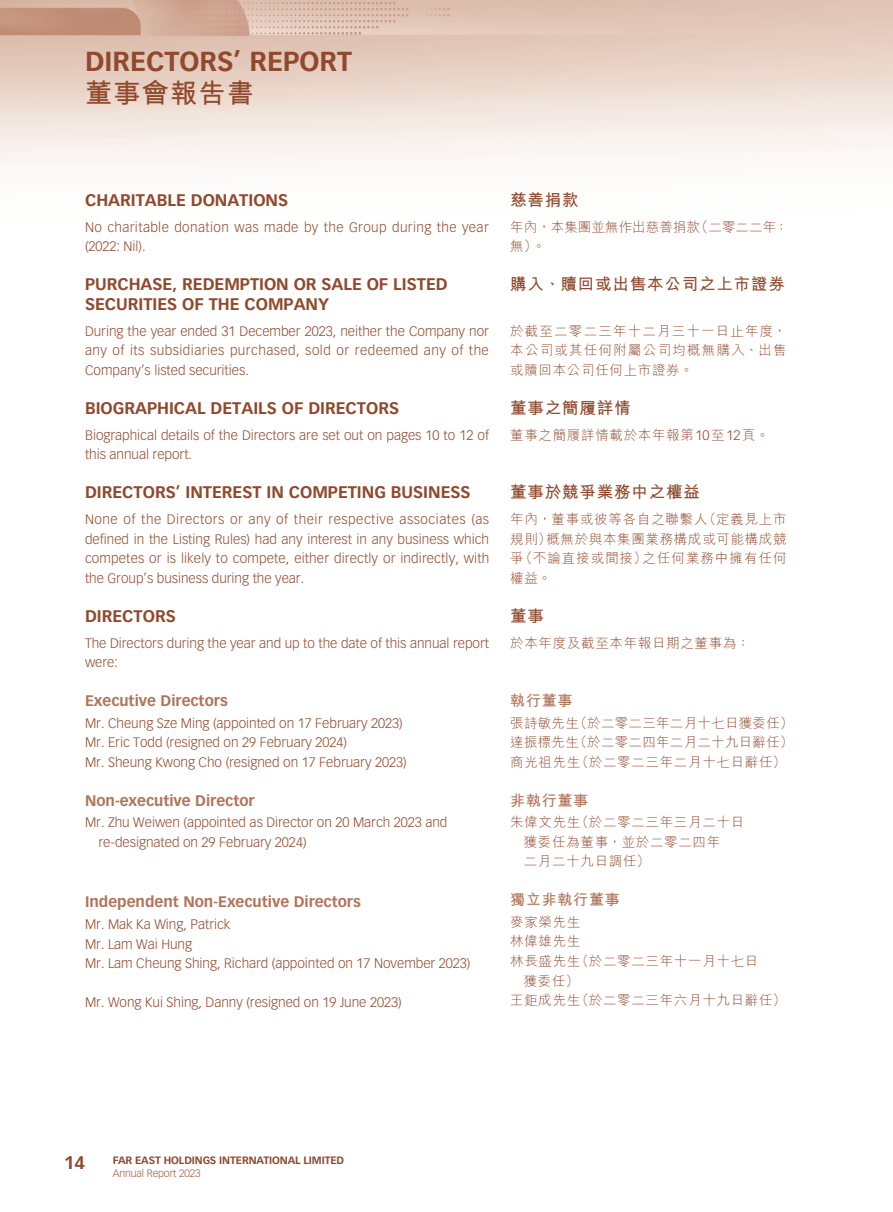
<style>
.page{position:relative;width:893px;height:1212px;background:#fff}
.page>*{position:absolute;margin:0;border:0;box-sizing:border-box;transform-origin:0 0}
.t1{font:700 27px "Vectora LT Std";color:#90492c}
.t2{font:700 27px "M Hei HK";letter-spacing:.05em;color:#90492c}
.t3{font:700 18px "Vectora LT Std";color:#90492c}
._01_H1{font:700 16.5px/19.5px "Vectora LT Std";color:#90492c}
._01_H1-2{font:700 16.5px "M Hei HK";letter-spacing:.05em;color:#90492c}
._02_H2{font:700 15px "Vectora LT Std";color:#b07459}
._02_H2-2{font:700 15px "M Hei HK";letter-spacing:.05em;color:#b07459}
._00_txt{font:300 13.5px/19.5px "Vectora LT Std";color:#90492c;text-align:justify}
._00_txt-2{font:300 13.5px/19.5px "M Hei HK";letter-spacing:.05em;color:#90492c;text-align:justify}
._00_txt-3{font:300 13.5px/19.5px "Vectora LT Std";letter-spacing:.03em;color:#90492c}
._00_txt-4{font:300 13.5px "M Hei HK";letter-spacing:.02em;color:#90492c}
._00_txt-5{font:300 13.5px/19.5px "M Hei HK";letter-spacing:.005em;color:#90492c}
.t4{font:700 10.5px "Vectora LT Std";letter-spacing:-.01em;color:#90492c}
.t5{font:300 10.5px "Vectora LT Std";letter-spacing:-.01em;color:#9e5c40}
.s1{font-family:"Vectora LT Std"}
</style>
<div class="page">
<img style="left:0;top:0;width:893px;height:166px">
<p class="t1" style="left:85px;top:45px;width:268px">DIRECTORS’ REPORT</p>
<p class="t2" style="left:85px;top:73px;width:170px">董事會報告書</p>
<p class="_01_H1" style="left:85px;top:190px;width:205px">CHARITABLE DONATIONS</p>
<p class="_00_txt-3" style="left:85px;top:218px;width:405px">No charitable donation was made by the Group during the year (2022: Nil).</p>
<p class="_01_H1" style="left:85px;top:275px;width:364px">PURCHASE, REDEMPTION OR SALE OF LISTED<br>SECURITIES OF THE COMPANY</p>
<p class="_00_txt" style="left:85px;top:321px;width:405px">During the year ended 31 December 2023, neither the Company nor any of its subsidiaries purchased, sold or redeemed any of the Company’s listed securities.</p>
<p class="_01_H1" style="left:85px;top:398px;width:316px">BIOGRAPHICAL DETAILS OF DIRECTORS</p>
<p class="_00_txt" style="left:85px;top:425px;width:405px">Biographical details of the Directors are set out on pages 10 to 12 of this annual report.</p>
<p class="_01_H1" style="left:85px;top:483px;width:387px">DIRECTORS’ INTEREST IN COMPETING BUSINESS</p>
<p class="_00_txt" style="left:85px;top:510px;width:406px">None of the Directors or any of their respective associates (as defined in the Listing Rules) had any interest in any business which competes or is likely to compete, either directly or indirectly, with the Group’s business during the year.</p>
<p class="_01_H1" style="left:85px;top:606px;width:92px">DIRECTORS</p>
<p class="_00_txt" style="left:85px;top:633px;width:406px">The Directors during the year and up to the date of this annual report were:</p>
<p class="_02_H2" style="left:85px;top:692px;width:144px">Executive Directors</p>
<p class="_00_txt" style="left:85px;top:713px;width:319px">Mr. Cheung Sze Ming (appointed on 17 February 2023)</p>
<p class="_00_txt" style="left:85px;top:733px;width:264px">Mr. Eric Todd (resigned on 29 February 2024)</p>
<p class="_00_txt" style="left:85px;top:752px;width:323px">Mr. Sheung Kwong Cho (resigned on 17 February 2023)</p>
<p class="_02_H2" style="left:85px;top:791px;width:171px">Non-executive Director</p>
<p class="_00_txt" style="left:85px;top:813px;width:364px">Mr. Zhu Weiwen (appointed as Director on 20 March 2023 and</p>
<p class="_00_txt" style="left:99px;top:832px;width:209px">re-designated on 29 February 2024)</p>
<p class="_02_H2" style="left:85px;top:893px;width:277px">Independent Non-Executive Directors</p>
<p class="_00_txt" style="left:85px;top:915px;width:147px">Mr. Mak Ka Wing, Patrick</p>
<p class="_00_txt" style="left:85px;top:934px;width:109px">Mr. Lam Wai Hung</p>
<p class="_00_txt" style="left:85px;top:954px;width:387px">Mr. Lam Cheung Shing, Richard (appointed on 17 November 2023)</p>
<p class="_00_txt" style="left:85px;top:993px;width:318px">Mr. Wong Kui Shing, Danny (resigned on 19 June 2023)</p>
<p class="_01_H1-2" style="left:510px;top:188px;width:70px">慈善捐款</p>
<p class="_00_txt-5" style="left:510px;top:217px;width:279px">年內，本集團並無作出慈善捐款（二零二二年：無）。</p>
<p class="_01_H1-2" style="left:510px;top:272px;width:276px">購入、贖回或出售本公司之上市證券</p>
<p class="_00_txt-2" style="left:510px;top:321px;width:278px">於截至二零二三年十二月三十一日止年度，本公司或其任何附屬公司均概無購入、出售或贖回本公司任何上市證券。</p>
<p class="_01_H1-2" style="left:510px;top:396px;width:122px">董事之簡履詳情</p>
<p class="_00_txt-2" style="left:510px;top:425px;width:260px">董事之簡履詳情載於本年報第<span class="s1">10</span>至<span class="s1">12</span>頁。</p>
<p class="_01_H1-2" style="left:510px;top:480px;width:191px">董事於競爭業務中之權益</p>
<p class="_00_txt-2" style="left:510px;top:509px;width:278px">年內，董事或彼等各自之聯繫人（定義見上市規則）概無於與本集團業務構成或可能構成競爭（不論直接或間接）之任何業務中擁有任何權益。</p>
<p class="_01_H1-2" style="left:510px;top:604px;width:35px">董事</p>
<p class="_00_txt-2" style="left:510px;top:633px;width:241px">於本年度及截至本年報日期之董事為：</p>
<p class="_02_H2-2" style="left:510px;top:690px;width:64px">執行董事</p>
<p class="_00_txt-4" style="left:510px;top:716px;width:285px">張詩敏先生（於二零二三年二月十七日獲委任）</p>
<p class="_00_txt-4" style="left:510px;top:735px;width:285px">達振標先生（於二零二四年二月二十九日辭任）</p>
<p class="_00_txt-2" style="left:510px;top:752px;width:277px">商光祖先生（於二零二三年二月十七日辭任）</p>
<p class="_02_H2-2" style="left:510px;top:789px;width:79px">非執行董事</p>
<p class="_00_txt-2" style="left:510px;top:812px;width:235px">朱偉文先生（於二零二三年三月二十日</p>
<p class="_00_txt-2" style="left:524px;top:832px;width:198px">獲委任為董事，並於二零二四年</p>
<p class="_00_txt-2" style="left:524px;top:851px;width:128px">二月二十九日調任）</p>
<p class="_02_H2-2" style="left:510px;top:889px;width:111px">獨立非執行董事</p>
<p class="_00_txt-2" style="left:510px;top:912px;width:72px">麥家榮先生</p>
<p class="_00_txt-2" style="left:510px;top:931px;width:72px">林偉雄先生</p>
<p class="_00_txt-2" style="left:510px;top:951px;width:250px">林長盛先生（於二零二三年十一月十七日</p>
<p class="_00_txt-2" style="left:524px;top:970px;width:57px">獲委任）</p>
<p class="_00_txt-2" style="left:510px;top:990px;width:277px">王鉅成先生（於二零二三年六月十九日辭任）</p>
<p class="t3" style="left:64px;top:1152px;width:23px">14</p>
<p class="t4" style="left:113px;top:1153px;width:233px">FAR EAST HOLDINGS INTERNATIONAL LIMITED</p>
<p class="t5" style="left:113px;top:1167px;width:89px">Annual Report 2023</p>
</div>
